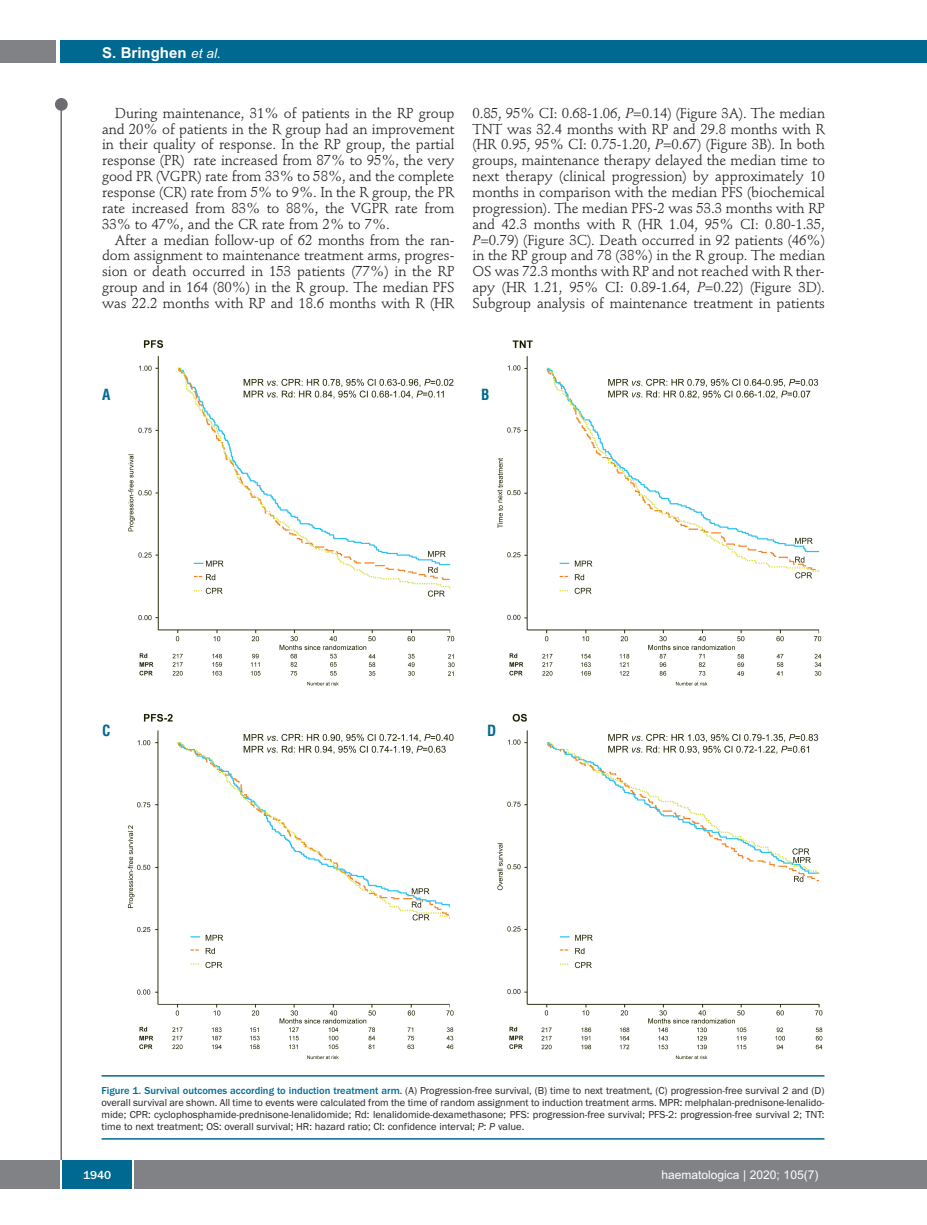
<style>
.page{position:relative;width:927px;height:1225px;background:#fff}
.page>*{position:absolute;margin:0;border:0;box-sizing:border-box;transform-origin:0 0}
.t1{font:700 15px "Arial";color:#fff}
.t2{font:700 condensed 15px "Helvetica";color:#006991}
.t3{font:14.25px/15.9px "Stempel Schneidler";letter-spacing:-.005em;color:#231f20;text-align:justify}
.t4{font:12px "Arial";color:#fff}
.t5{font:500 12px "Franklin Gothic";color:#fff}
.t6{font:10.5px/12px "Franklin Gothic";color:#231f20;text-align:justify}
.s1{font-weight:400;font-style:italic;font-size:13.5px}
.s2{font-style:italic}
.s3{font-weight:500;color:#006991}
</style>
<div class="page">
<div style="left:911px;top:40px;width:16px;height:22px;background:#006991"></div>
<div style="left:910px;top:1160px;width:17px;height:28px;background:#808285"></div>
<div style="left:55px;top:98px;width:13px;height:13px;background:#6c6d70;border-radius:50%"></div>
<hr style="left:60px;top:101px;width:2px;height:1061px;background:#6c6d70">
<div style="left:60px;top:40px;width:852px;height:22px;background:#006991"></div>
<div style="left:0;top:40px;width:56px;height:22px;background:#808285"></div>
<div style="left:0;top:1160px;width:911px;height:28px;background:#808285"></div>
<div style="left:62px;top:1160px;width:71px;height:28px;background:#006991"></div>
<hr style="left:60px;top:1160px;width:2px;height:28px;background:#fff">
<svg style="left:133px;top:1160px;width:1px;height:28px"></svg>
<img style="left:127px;top:340px;width:696px;height:720px">
<hr style="left:102px;top:1075px;width:722px;height:1px;background:#006991">
<hr style="left:102px;top:1138px;width:722px;height:1px;background:#006991">
<p class="t1" style="left:102px;top:44px;width:120px">S. Bringhen <span class="s1">et al.</span></p>
<p class="t3" style="left:102px;top:106px;width:354px;text-indent:13px">During maintenance, 31% of patients in the RP group and 20% of patients in the R group had an improvement in their quality of response. In the RP group, the partial response (PR) rate increased from 87% to 95%, the very good PR (VGPR) rate from 33% to 58%, and the complete response (CR) rate from 5% to 9%. In the R group, the PR rate increased from 83% to 88%, the VGPR rate from 33% to 47%, and the CR rate from 2% to 7%.</p>
<p class="t3" style="left:102px;top:233px;width:354px;text-indent:13px">After a median follow-up of 62 months from the ran&shy;dom assignment to maintenance treatment arms, progres&shy;sion or death occurred in 153 patients (77%) in the RP group and in 164 (80%) in the R group. The median PFS was 22.2 months with RP and 18.6 months with R (HR</p>
<p class="t3" style="left:472px;top:106px;width:354px">0.85, 95% CI: 0.68-1.06, <span class="s2">P</span>=0.14) (Figure 3A). The median TNT was 32.4 months with RP and 29.8 months with R (HR 0.95, 95% CI: 0.75-1.20, <span class="s2">P</span>=0.67) (Figure 3B). In both groups, maintenance therapy delayed the median time to next therapy (clinical progression) by approximately 10 months in comparison with the median PFS (biochemical progression). The median PFS-2 was 53.3 months with RP and 42.3 months with R (HR 1.04, 95% CI: 0.80-1.35, <span class="s2">P</span>=0.79) (Figure 3C). Death occurred in 92 patients (46%) in the RP group and 78 (38%) in the R group. The median OS was 72.3 months with RP and not reached with R ther&shy;apy (HR 1.21, 95% CI: 0.89-1.64, <span class="s2">P</span>=0.22) (Figure 3D).<br>Subgroup analysis of maintenance treatment in patients</p>
<p class="t2" style="left:102px;top:386px;width:10px">A</p>
<p class="t2" style="left:481px;top:386px;width:10px">B</p>
<p class="t2" style="left:102px;top:722px;width:10px">C</p>
<p class="t2" style="left:487px;top:722px;width:11px">D</p>
<p class="t6" style="left:102px;top:1084px;width:724px"><span class="s3">Figure 1. Survival outcomes according to induction treatment arm.</span> (A) Progression-free survival, (B) time to next treatment, (C) progression-free survival 2 and (D) overall survival are shown. All time to events were calculated from the time of random assignment to induction treatment arms. MPR: melphalan-prednisone-lenalido&shy;mide; CPR: cyclophosphamide-prednisone-lenalidomide; Rd: lenalidomide-dexamethasone; PFS: progression-free survival; PFS-2: progression-free survival 2; TNT: time to next treatment; OS: overall survival; HR: hazard ratio; CI: confidence interval; <span class="s2">P</span>: <span class="s2">P</span> value.</p>
<p class="t5" style="left:83px;top:1167px;width:30px">1940</p>
<p class="t4" style="left:661px;top:1167px;width:158px">haematologica | 2020; 105(7)</p>
</div>
